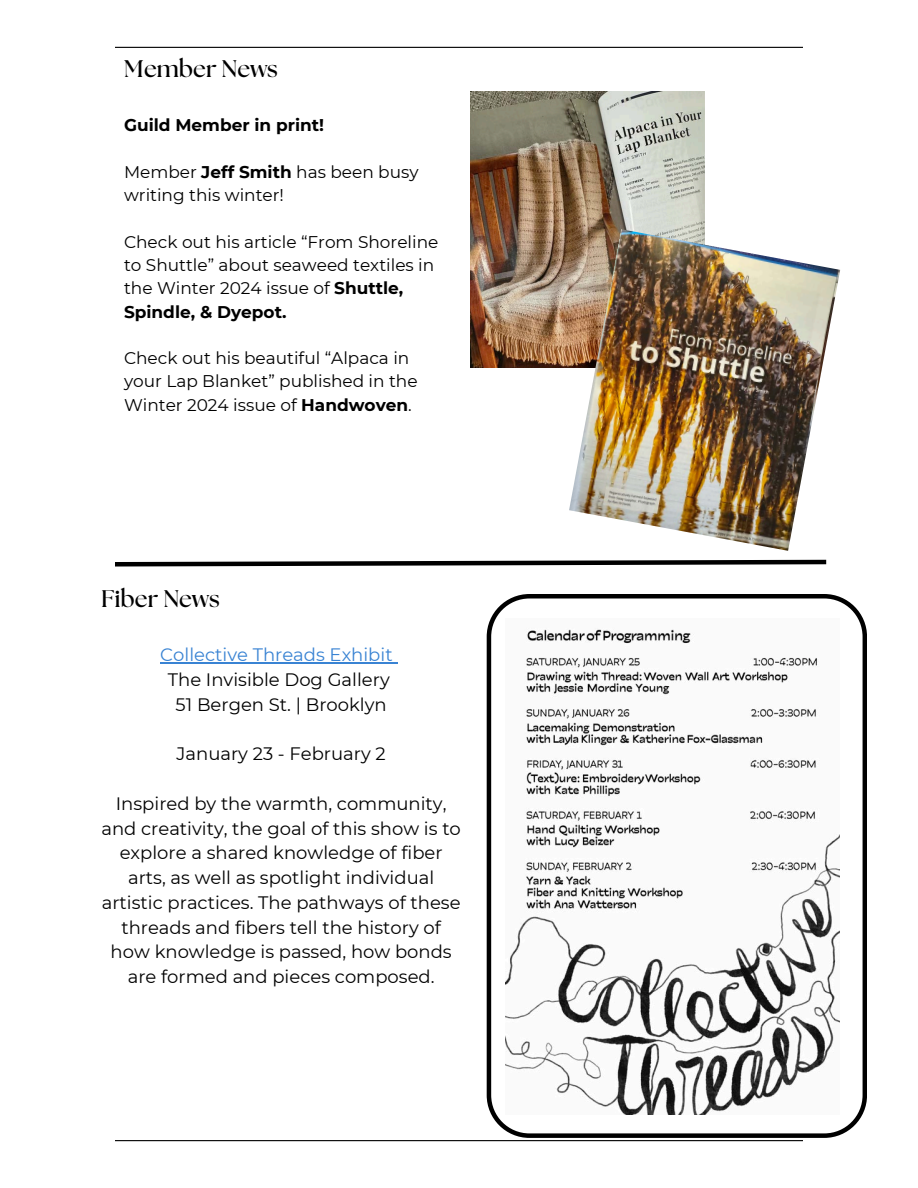
<style>
.page{position:relative;width:918px;height:1188px;background:#fff}
.page>*{position:absolute;margin:0;border:0;box-sizing:border-box;transform-origin:0 0}
.t1{font:700 24px "The Seasons";color:#000}
.t2{font:18px/24.8px "Montserrat";color:#000;text-align:center}
.t3{font:18px "Montserrat";color:#3983d3}
.t4{font:16.95px/23.2px "Montserrat";color:#000}
.t5{font:700 16.95px "Montserrat";color:#000}
.s1{font-weight:700}
</style>
<div class="page">
<hr style="left:115px;top:47px;width:688px;height:1px;background:#000">
<hr style="left:115px;top:1140px;width:688px;height:1px;background:#000">
<svg style="left:115px;top:559px;width:712px;height:8px"></svg>
<hr style="left:160px;top:663px;width:233px;height:1px;background:#3983d3">
<svg style="left:487px;top:594px;width:380px;height:543px"></svg>
<img style="left:471px;top:92px;width:234px;height:275px">
<img style="left:569px;top:229px;width:271px;height:322px">
<img style="left:506px;top:618px;width:334px;height:496px">
<p class="t1" style="left:124px;top:58px;width:156px">Member News</p>
<p class="t5" style="left:124px;top:115px;width:202px">Guild Member in print!</p>
<p class="t4" style="left:124px;top:160px;width:296px">Member <span class="s1">Jeff Smith</span> has been busy writing this winter!</p>
<p class="t4" style="left:124px;top:230px;width:316px">Check out his article “From Shoreline to Shuttle” about seaweed textiles in the Winter 2024 issue of <span class="s1">Shuttle,<br>Spindle, &amp; Dyepot.</span></p>
<p class="t4" style="left:124px;top:346px;width:295px">Check out his beautiful “Alpaca in your Lap Blanket” published in the<br>Winter 2024 issue of <span class="s1">Handwoven</span>.</p>
<p class="t1" style="left:101px;top:588px;width:120px">Fiber News</p>
<p class="t3" style="left:160px;top:644px;width:234px">Collective Threads Exhibit</p>
<p class="t2" style="left:168px;top:667px;width:223px">The Invisible Dog Gallery</p>
<p class="t2" style="left:176px;top:692px;width:213px">51 Bergen St. | Brooklyn</p>
<p class="t2" style="left:177px;top:742px;width:211px">January 23 - February 2</p>
<p class="t2" style="left:101px;top:791px;width:361px">Inspired by the warmth, community, and creativity, the goal of this show is to explore a shared knowledge of fiber arts, as well as spotlight individual artistic practices. The pathways of these threads and fibers tell the history of how knowledge is passed, how bonds are formed and pieces composed.</p>
</div>
